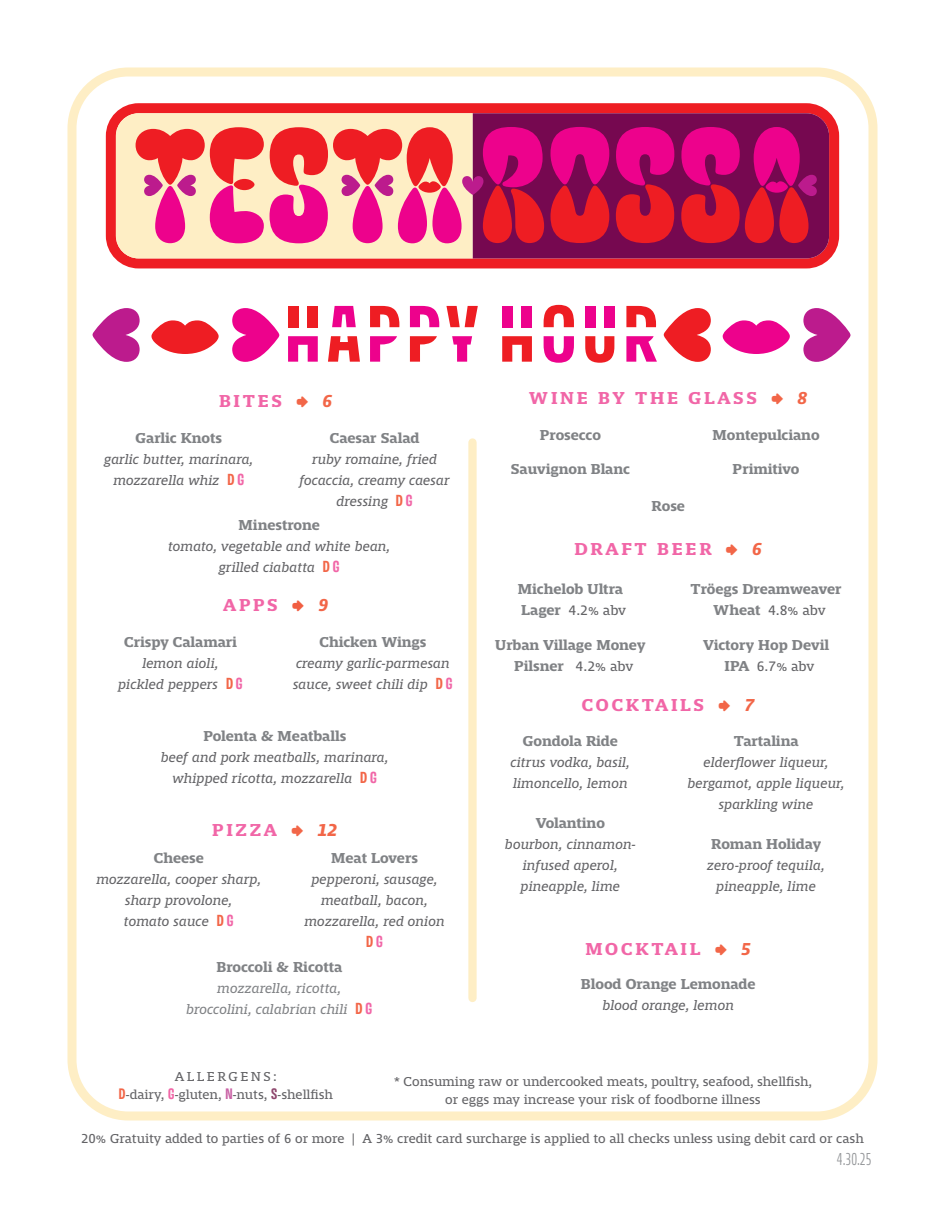
<style>
.page{position:relative;width:945px;height:1215px;background:#fff}
.page>*{position:absolute;margin:0;border:0;box-sizing:border-box;transform-origin:0 0}
.wine_division_2{font:700 18px "Mislab Std";letter-spacing:.15em;color:#f166a7}
.t1{font:300 18px "Mislab Std Compact";color:#939598}
.Item_pasta_centered{font:700 15px "Mislab Std";color:#808285}
.beer_item{font:700 15px/21px "Mislab Std";color:#808285;text-align:center}
.item_left{font:700 15px "Mislab Std";color:#808285}
.item_center_single{font:700 15px "Mislab Std";color:#808285}
.item_right{font:700 15px "Mislab Std";color:#808285}
.description_pasta_center{font:italic 14.25px/21px "Mislab Std";color:#636366;text-align:center}
.description_left{font:italic 14.25px/21px "Mislab Std";color:#636366;text-align:center}
.description_right{font:italic 14.25px/21px "Mislab Std";color:#636366;text-align:center}
.description_pasta_center-2{font:italic 14.25px/21px "Mislab Std";color:#808285;text-align:center}
.beer_item-2{font:14.25px "Mislab Std";letter-spacing:-.005em;color:#636366}
.disclaimer{font:13.5px/18px "Mislab Std";color:#636366;text-align:center}
.s1{font-family:"Aglet Slab";font-weight:600;color:#f26648}
.s2{font-style:italic;color:#f26648}
.s3{font-family:"Avory I Latn";font-weight:700;font-style:normal;color:#f26648}
.s4{font-family:"Avory I Latn";font-weight:700;font-style:normal;color:#f166a7}
.s5{font-family:"Aglet Slab";font-weight:600;color:#f15e42}
.s6{font-weight:700;font-size:15px;color:#808285}
.s7{font-weight:400;font-size:14.25px;color:#636366}
.s8{font-family:"Avory I Latn";font-weight:700;color:#f26648}
.s9{font-family:"Avory I Latn";font-weight:700;color:#f166a7}
.s10{font-family:"Avory I Latn";font-weight:700;color:#c962a5}
.s11{font-family:"Avory I Latn";font-weight:700;color:#8f486e}
</style>
<div class="page">
<svg style="left:106px;top:103px;width:733px;height:165px;background:#ee2d33"></svg>
<div style="left:116px;top:113px;width:357px;height:145px;background:#feeec5"></div>
<div style="left:473px;top:113px;width:356px;height:145px;background:#760850"></div>
<svg style="left:136px;top:127px;width:128px;height:116px;background:#f37787"></svg>
<svg style="left:616px;top:127px;width:58px;height:116px;background:#cb0d55"></svg>
<svg style="left:551px;top:127px;width:58px;height:116px;background:#cb0d55"></svg>
<svg style="left:681px;top:127px;width:136px;height:116px;background:#be0c54"></svg>
<svg style="left:270px;top:127px;width:274px;height:116px;background:#e55479"></svg>
<div style="left:68px;top:68px;width:810px;height:1052px;border:9px solid #feeec5;border-radius:56px"></div>
<svg style="left:151px;top:320px;width:68px;height:34px"></svg>
<svg style="left:723px;top:320px;width:67px;height:34px"></svg>
<svg style="left:232px;top:308px;width:47px;height:54px"></svg>
<svg style="left:803px;top:308px;width:48px;height:54px"></svg>
<svg style="left:93px;top:308px;width:47px;height:54px"></svg>
<svg style="left:664px;top:308px;width:47px;height:54px"></svg>
<div style="left:288px;top:306px;width:10px;height:21px;background:#ee1d23"></div>
<div style="left:308px;top:306px;width:10px;height:21px;background:#ee1d23"></div>
<svg style="left:288px;top:336px;width:30px;height:26px"></svg>
<svg style="left:332px;top:306px;width:24px;height:21px"></svg>
<svg style="left:328px;top:336px;width:32px;height:26px"></svg>
<svg style="left:370px;top:306px;width:29px;height:21px"></svg>
<svg style="left:370px;top:336px;width:27px;height:26px"></svg>
<svg style="left:410px;top:306px;width:29px;height:21px"></svg>
<svg style="left:410px;top:336px;width:27px;height:26px"></svg>
<svg style="left:452px;top:336px;width:20px;height:26px"></svg>
<svg style="left:446px;top:306px;width:32px;height:21px"></svg>
<div style="left:522px;top:306px;width:10px;height:21px;background:#ed028c"></div>
<svg style="left:502px;top:336px;width:30px;height:26px"></svg>
<div style="left:502px;top:306px;width:10px;height:21px;background:#ed028c"></div>
<svg style="left:544px;top:336px;width:30px;height:27px"></svg>
<svg style="left:544px;top:305px;width:30px;height:22px"></svg>
<div style="left:604px;top:306px;width:10px;height:21px;background:#ed028c"></div>
<div style="left:585px;top:306px;width:10px;height:21px;background:#ed028c"></div>
<svg style="left:585px;top:336px;width:29px;height:27px"></svg>
<svg style="left:626px;top:306px;width:30px;height:21px"></svg>
<svg style="left:626px;top:336px;width:31px;height:26px"></svg>
<div style="left:468px;top:442px;width:9px;height:556px;background:#feeec5"></div>
<p class="wine_division_2" style="left:219px;top:392px;width:115px">BITES <span class="s1">➡</span> <span class="s2">6</span></p>
<p class="item_left" style="left:136px;top:430px;width:88px">Garlic Knots</p>
<p class="description_left" style="left:104px;top:449px;width:151px">garlic butter, marinara, mozzarella whiz <span class="s3">D</span> <span class="s4">G</span></p>
<p class="Item_pasta_centered" style="left:330px;top:430px;width:91px">Caesar Salad</p>
<p class="description_pasta_center" style="left:300px;top:449px;width:152px">ruby romaine, fried focaccia, creamy caesar dressing <span class="s3">D</span> <span class="s4">G</span></p>
<p class="item_left" style="left:239px;top:518px;width:83px">Minestrone</p>
<p class="description_left" style="left:168px;top:536px;width:224px">tomato, vegetable and white bean, grilled ciabatta <span class="s3">D</span> <span class="s4">G</span></p>
<p class="wine_division_2" style="left:223px;top:596px;width:107px">APPS <span class="s5">➡</span> <span class="s2">9</span></p>
<p class="Item_pasta_centered" style="left:124px;top:634px;width:114px">Crispy Calamari</p>
<p class="description_pasta_center" style="left:118px;top:653px;width:126px">lemon aioli, pickled peppers <span class="s3">D</span> <span class="s4">G</span></p>
<p class="item_left" style="left:319px;top:634px;width:108px">Chicken Wings</p>
<p class="description_left" style="left:293px;top:653px;width:161px;text-align:left">creamy garlic-parmesan sauce, sweet chili dip <span class="s3">D</span> <span class="s4">G</span></p>
<p class="item_left" style="left:203px;top:728px;width:144px">Polenta &amp; Meatballs</p>
<p class="description_left" style="left:161px;top:747px;width:229px">beef and pork meatballs, marinara, whipped ricotta, mozzarella <span class="s3">D</span> <span class="s4">G</span></p>
<p class="wine_division_2" style="left:212px;top:821px;width:127px">PIZZA <span class="s1">➡</span> <span class="s2">12</span></p>
<p class="Item_pasta_centered" style="left:154px;top:851px;width:52px">Cheese</p>
<p class="description_pasta_center" style="left:96px;top:869px;width:167px">mozzarella, cooper sharp, sharp provolone,<br>tomato sauce <span class="s3">D</span> <span class="s4">G</span></p>
<p class="item_right" style="left:331px;top:851px;width:88px">Meat Lovers</p>
<p class="description_right" style="left:304px;top:869px;width:142px">pepperoni, sausage, meatball, bacon, mozzarella, red onion<br><span class="s3">D</span><span class="s4">G</span></p>
<p class="Item_pasta_centered" style="left:216px;top:959px;width:127px">Broccoli &amp; Ricotta</p>
<p class="description_pasta_center-2" style="left:186px;top:977px;width:188px">mozzarella, ricotta, broccolini, calabrian chili <span class="s3">D</span> <span class="s4">G</span></p>
<p class="wine_division_2" style="left:529px;top:389px;width:280px">WINE BY THE GLASS <span class="s1">➡</span> <span class="s2">8</span></p>
<p class="item_center_single" style="left:540px;top:427px;width:63px">Prosecco</p>
<p class="item_center_single" style="left:511px;top:462px;width:121px">Sauvignon Blanc</p>
<p class="item_center_single" style="left:652px;top:498px;width:35px">Rose</p>
<p class="item_center_single" style="left:713px;top:427px;width:109px">Montepulciano</p>
<p class="item_center_single" style="left:733px;top:462px;width:68px">Primitivo</p>
<p class="wine_division_2" style="left:575px;top:540px;width:189px">DRAFT BEER <span class="s1">➡</span> <span class="s2">6</span></p>
<p class="beer_item" style="left:518px;top:579px;width:107px">Michelob Ultra</p>
<p class="beer_item-2" style="left:521px;top:603px;width:106px"><span class="s6">Lager</span> 4.2% abv</p>
<p class="beer_item" style="left:495px;top:634px;width:152px">Urban Village Money<br>Pilsner <span class="s7">4.2% abv</span></p>
<p class="beer_item" style="left:691px;top:579px;width:152px">Tröegs Dreamweaver</p>
<p class="beer_item-2" style="left:713px;top:603px;width:114px"><span class="s6">Wheat</span> 4.8% abv</p>
<p class="beer_item" style="left:703px;top:634px;width:128px">Victory Hop Devil</p>
<p class="beer_item-2" style="left:725px;top:659px;width:91px"><span class="s6">IPA</span> 6.7% abv</p>
<p class="wine_division_2" style="left:582px;top:696px;width:174px">COCKTAILS <span class="s1">➡</span> <span class="s2">7</span></p>
<p class="Item_pasta_centered" style="left:523px;top:733px;width:97px">Gondola Ride</p>
<p class="description_pasta_center" style="left:511px;top:752px;width:121px;text-align:left">citrus vodka, basil, limoncello, lemon</p>
<p class="Item_pasta_centered" style="left:536px;top:815px;width:71px">Volantino</p>
<p class="description_pasta_center" style="left:505px;top:834px;width:132px">bourbon, cinnamon&shy;infused aperol, pineapple, lime</p>
<p class="Item_pasta_centered" style="left:734px;top:733px;width:66px">Tartalina</p>
<p class="description_pasta_center" style="left:688px;top:752px;width:159px">elderflower liqueur, bergamot, apple liqueur, sparkling wine</p>
<p class="Item_pasta_centered" style="left:711px;top:836px;width:111px">Roman Holiday</p>
<p class="description_pasta_center" style="left:707px;top:855px;width:119px">zero-proof tequila, pineapple, lime</p>
<p class="wine_division_2" style="left:585px;top:940px;width:167px">MOCKTAIL <span class="s1">➡</span> <span class="s2">5</span></p>
<p class="Item_pasta_centered" style="left:581px;top:977px;width:176px">Blood Orange Lemonade</p>
<p class="description_pasta_center" style="left:602px;top:995px;width:133px">blood orange, lemon</p>
<p class="disclaimer" style="left:119px;top:1067px;width:216px">ALLERGENS:<br><span class="s8">D</span>-dairy, <span class="s9">G</span>-gluten, <span class="s10">N</span>-nuts, <span class="s11">S</span>-shellfish</p>
<p class="disclaimer" style="left:394px;top:1073px;width:420px">* Consuming raw or undercooked meats, poultry, seafood, shellfish, or eggs may increase your risk of foodborne illness</p>
<p class="disclaimer" style="left:81px;top:1130px;width:784px">20% Gratuity added to parties of 6 or more | A 3% credit card surcharge is applied to all checks unless using debit card or cash</p>
<p class="t1" style="left:837px;top:1150px;width:36px">4.30.25</p>
</div>
